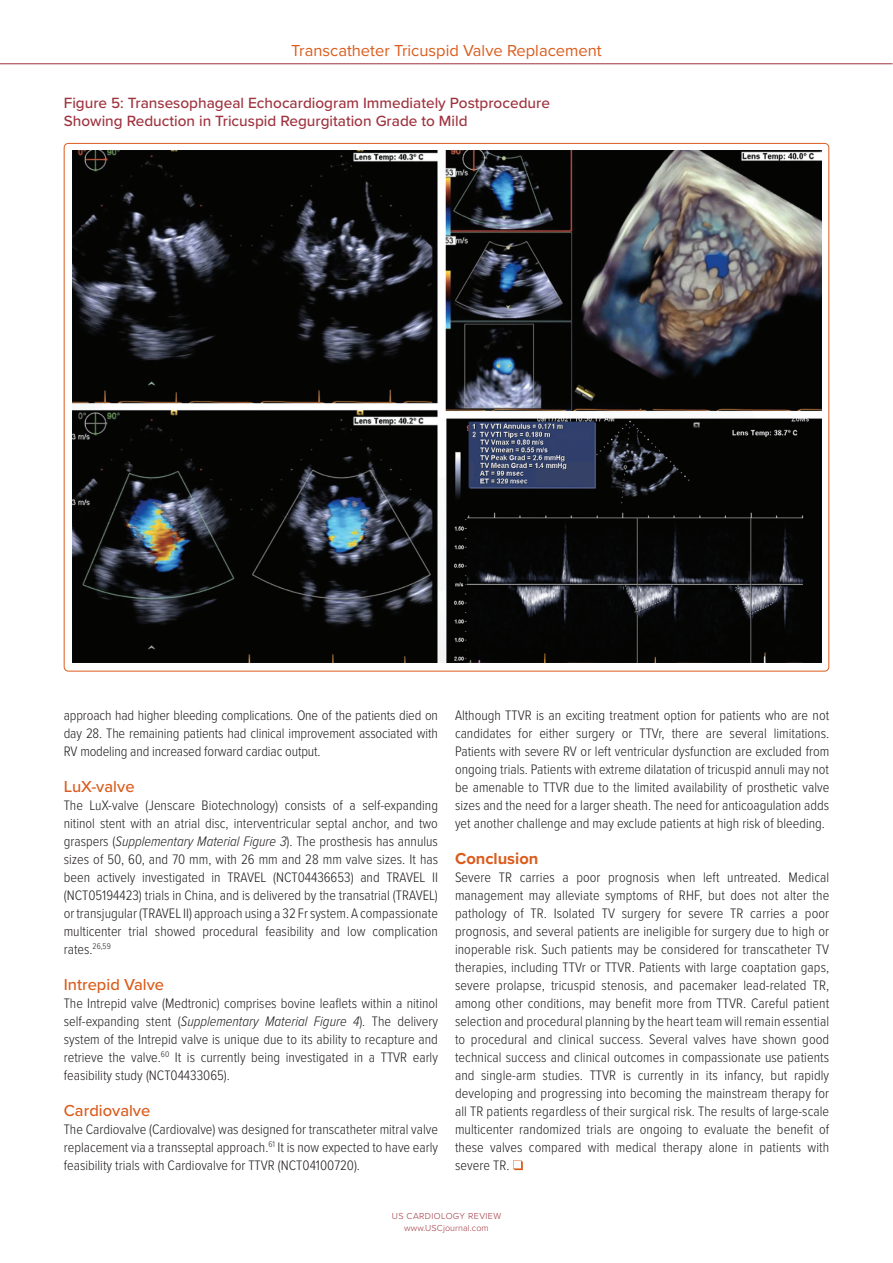
<style>
.page{position:relative;width:893px;height:1263px;background:#fff}
.page>*{position:absolute;margin:0;border:0;box-sizing:border-box;transform-origin:0 0}
.t1{font:16.5px "Proxima Nova";color:#db5c1c}
._09b_HEADING_B{font:500 16.5px "Proxima Nova";color:#db5c1c}
._09a_HEADING_A{font:700 16.5px "Proxima Nova";color:#db5c1c}
._11_FIG-TABLE_HEADIN{font:500 15.3px/18px "Proxima Nova";color:#9f333f}
._10_BODY_TEXT{font:300 14.25px/18px "Proxima Nova Cond";color:#231f20;text-align:justify}
.t2{font:300 9px/12.8px "Proxima Nova";letter-spacing:.025em;color:#9f333f;text-align:center}
.s1{font-style:italic}
</style>
<div class="page">
<hr style="left:0;top:64px;width:892px;height:1px;background:#9f333f">
<svg style="left:513px;top:1160px;width:10px;height:10px"></svg>
<img style="left:73px;top:151px;width:748px;height:511px">
<p class="t1" style="left:291px;top:38px;width:312px">Transcatheter Tricuspid Valve Replacement</p>
<p class="_11_FIG-TABLE_HEADIN" style="left:64px;top:93px;width:488px">Figure 5: Transesophageal Echocardiogram Immediately Postprocedure<br>Showing Reduction in Tricuspid Regurgitation Grade to Mild</p>
<p class="_10_BODY_TEXT" style="left:64px;top:706px;width:376px">approach had higher bleeding complications. One of the patients died on day 28. The remaining patients had clinical improvement associated with RV modeling and increased forward cardiac output.</p>
<p class="_09b_HEADING_B" style="left:64px;top:774px;width:72px">LuX-valve</p>
<p class="_10_BODY_TEXT" style="left:64px;top:796px;width:376px">The LuX-valve (Jenscare Biotechnology) consists of a self-expanding nitinol stent with an atrial disc, interventricular septal anchor, and two graspers (<span class="s1">Supplementary Material Figure 3</span>). The prosthesis has annulus sizes of 50, 60, and 70 mm, with 26 mm and 28 mm valve sizes. It has been actively investigated in TRAVEL (NCT04436653) and TRAVEL II (NCT05194423) trials in China, and is delivered by the transatrial (TRAVEL) or transjugular (TRAVEL II) approach using a 32 Fr system. A compassionate multicenter trial showed procedural feasibility and low complication rates.<sup>26,59</sup></p>
<p class="_09b_HEADING_B" style="left:64px;top:972px;width:102px">Intrepid Valve</p>
<p class="_10_BODY_TEXT" style="left:64px;top:994px;width:376px">The Intrepid valve (Medtronic) comprises bovine leaflets within a nitinol self-expanding stent (<span class="s1">Supplementary Material Figure 4</span>). The delivery system of the Intrepid valve is unique due to its ability to recapture and retrieve the valve.<sup>60</sup> It is currently being investigated in a TTVR early feasibility study (NCT04433065).</p>
<p class="_09b_HEADING_B" style="left:64px;top:1098px;width:88px">Cardiovalve</p>
<p class="_10_BODY_TEXT" style="left:64px;top:1120px;width:376px">The Cardiovalve (Cardiovalve) was designed for transcatheter mitral valve replacement via a transseptal approach.<sup>61</sup> It is now expected to have early feasibility trials with Cardiovalve for TTVR (NCT04100720).</p>
<p class="_10_BODY_TEXT" style="left:455px;top:706px;width:376px">Although TTVR is an exciting treatment option for patients who are not candidates for either surgery or TTVr, there are several limitations.<br>Patients with severe RV or left ventricular dysfunction are excluded from ongoing trials. Patients with extreme dilatation of tricuspid annuli may not be amenable to TTVR due to the limited availability of prosthetic valve sizes and the need for a larger sheath. The need for anticoagulation adds yet another challenge and may exclude patients at high risk of bleeding.</p>
<p class="_09a_HEADING_A" style="left:455px;top:846px;width:85px">Conclusion</p>
<p class="_10_BODY_TEXT" style="left:455px;top:868px;width:376px">Severe TR carries a poor prognosis when left untreated. Medical management may alleviate symptoms of RHF, but does not alter the pathology of TR. Isolated TV surgery for severe TR carries a poor prognosis, and several patients are ineligible for surgery due to high or inoperable risk. Such patients may be considered for transcatheter TV therapies, including TTVr or TTVR. Patients with large coaptation gaps, severe prolapse, tricuspid stenosis, and pacemaker lead-related TR, among other conditions, may benefit more from TTVR. Careful patient selection and procedural planning by the heart team will remain essential to procedural and clinical success. Several valves have shown good technical success and clinical outcomes in compassionate use patients and single-arm studies. TTVR is currently in its infancy, but rapidly developing and progressing into becoming the mainstream therapy for all TR patients regardless of their surgical risk. The results of large-scale multicenter randomized trials are ongoing to evaluate the benefit of these valves compared with medical therapy alone in patients with severe TR.</p>
<p class="t2" style="left:392px;top:1209px;width:111px">US CARDIOLOGY REVIEW www.USCjournal.com</p>
</div>
